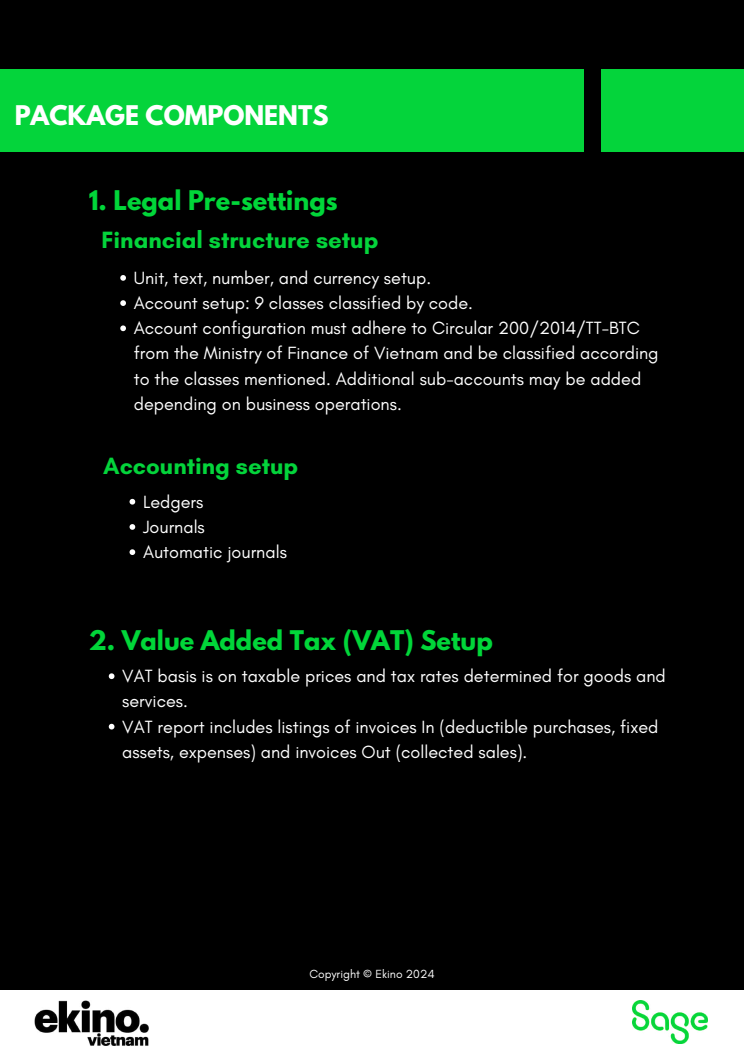
<style>
.page{position:relative;width:744px;height:1053px;background:#fff}
.page>*{position:absolute;margin:0;border:0;box-sizing:border-box;transform-origin:0 0}
.t1{font:700 24px "League Spartan";color:#01d639}
.t2{font:700 24px "Glacial Indifference";color:#04d43b}
.t3{font:700 24px "League Spartan";color:#fff}
.t4{font:18px/25.2px "Glacial Indifference";color:#fff}
.t5{font:12px "Glacial Indifference";color:#fff}
</style>
<div class="page">
<div style="left:0;top:0;width:744px;height:1052px;background:#000"></div>
<div style="left:0;top:990px;width:744px;height:62px;background:#fff"></div>
<img style="left:35px;top:1000px;width:114px;height:46px">
<img style="left:632px;top:1000px;width:75px;height:42px">
<div style="left:0;top:69px;width:583px;height:83px;background:#04d43b"></div>
<div style="left:601px;top:69px;width:143px;height:83px;background:#04d43b"></div>
<svg style="left:120px;top:275px;width:6px;height:6px"></svg>
<svg style="left:120px;top:300px;width:6px;height:6px"></svg>
<svg style="left:120px;top:325px;width:6px;height:6px"></svg>
<svg style="left:130px;top:499px;width:5px;height:5px"></svg>
<svg style="left:130px;top:524px;width:5px;height:6px"></svg>
<svg style="left:130px;top:549px;width:5px;height:6px"></svg>
<svg style="left:109px;top:673px;width:5px;height:6px"></svg>
<svg style="left:109px;top:723px;width:5px;height:6px"></svg>
<h1 class="t3" style="left:15px;top:103px;width:315px">PACKAGE COMPONENTS</h1>
<h1 class="t1" style="left:89px;top:188px;width:250px">1. Legal Pre-settings</h1>
<h1 class="t2" style="left:102px;top:225px;width:278px">Financial structure setup</h1>
<p class="t4" style="left:134px;top:265px;width:526px">Unit, text, number, and currency setup.<br>Account setup: 9 classes classified by code.<br>Account configuration must adhere to Circular 200/2014/TT-BTC from the Ministry of Finance of Vietnam and be classified according to the classes mentioned. Additional sub-accounts may be added depending on business operations.</p>
<h1 class="t2" style="left:103px;top:451px;width:197px">Accounting setup</h1>
<p class="t4" style="left:143px;top:488px;width:145px">Ledgers<br>Journals<br>Automatic journals</p>
<h1 class="t1" style="left:89px;top:628px;width:406px">2. Value Added Tax (VAT) Setup</h1>
<p class="t4" style="left:122px;top:663px;width:545px">VAT basis is on taxable prices and tax rates determined for goods and services.<br>VAT report includes listings of invoices In (deductible purchases, fixed assets, expenses) and invoices Out (collected sales).</p>
<p class="t5" style="left:309px;top:966px;width:127px">Copyright © Ekino 2024</p>
</div>
